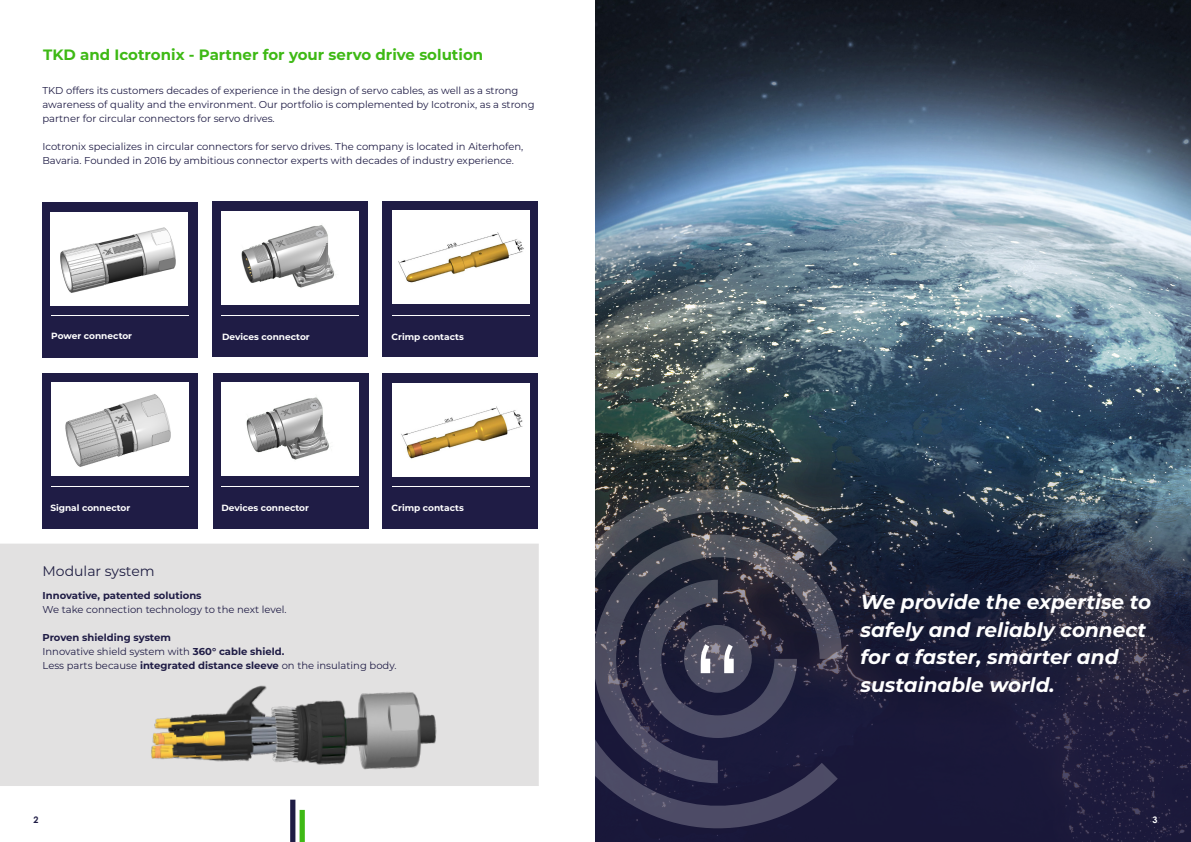
<style>
.page{position:relative;width:1191px;height:842px;background:#fff}
.page>*{position:absolute;margin:0;border:0;box-sizing:border-box;transform-origin:0 0}
.t1{font:italic 700 20px/27.6px "Montserrat";color:#fff}
.t2{font:700 15px "Montserrat";color:#3eb915}
.t3{font:14px "Montserrat";color:#201f43}
.t4{font:10px/14px "Montserrat";color:#1f1c45}
.t5{font:700 10px "Montserrat";color:#1f1c45}
.t6{font:700 9px "Montserrat";color:#fff}
.t7{font:700 9px "Century Gothic";color:#fff}
.t8{font:700 9px "Century Gothic";color:#1f1c45}
.s1{font-weight:700}
</style>
<div class="page">
<div style="left:290px;top:800px;width:5px;height:42px;background:#1f1c45"></div>
<div style="left:299px;top:810px;width:6px;height:32px;background:#3eb915"></div>
<div style="left:212px;top:201px;width:156px;height:156px;background:#1f1c45"></div>
<div style="left:381px;top:201px;width:156px;height:156px;background:#1f1c45"></div>
<div style="left:42px;top:202px;width:156px;height:156px;background:#1f1c45"></div>
<hr style="left:51px;top:315px;width:138px;height:1px;background:#fff">
<hr style="left:221px;top:315px;width:138px;height:1px;background:#fff">
<hr style="left:391px;top:315px;width:138px;height:1px;background:#fff">
<div style="left:50px;top:212px;width:138px;height:94px;background:#fff"></div>
<div style="left:221px;top:211px;width:138px;height:94px;background:#fff"></div>
<div style="left:391px;top:211px;width:138px;height:93px;background:#fff"></div>
<img style="left:241px;top:225px;width:94px;height:63px">
<img style="left:398px;top:232px;width:126px;height:51px">
<div style="left:42px;top:373px;width:156px;height:156px;background:#1f1c45"></div>
<hr style="left:51px;top:486px;width:138px;height:1px;background:#fff">
<div style="left:213px;top:373px;width:156px;height:156px;background:#1f1c45"></div>
<hr style="left:221px;top:486px;width:138px;height:1px;background:#fff">
<div style="left:382px;top:373px;width:156px;height:156px;background:#1f1c45"></div>
<hr style="left:391px;top:486px;width:138px;height:1px;background:#fff">
<div style="left:51px;top:382px;width:138px;height:93px;background:#fff"></div>
<div style="left:221px;top:382px;width:138px;height:94px;background:#fff"></div>
<div style="left:391px;top:383px;width:138px;height:93px;background:#fff"></div>
<img style="left:246px;top:397px;width:83px;height:63px">
<img style="left:401px;top:406px;width:122px;height:53px">
<img style="left:595px;top:0;width:596px;height:200px">
<img style="left:595px;top:200px;width:596px;height:642px">
<svg style="left:837px;top:534px;width:5px;height:249px"></svg>
<svg style="left:595px;top:488px;width:242px;height:341px;background:#36374b"></svg>
<svg style="left:638px;top:580px;width:159px;height:158px;background:#38374d"></svg>
<div style="left:0;top:544px;width:538px;height:241px;background:#e2e1e1"></div>
<img style="left:139px;top:685px;width:310px;height:101px">
<img style="left:60px;top:227px;width:116px;height:66px">
<img style="left:65px;top:394px;width:106px;height:73px">
<h2 class="t2" style="left:43px;top:44px;width:441px">TKD and Icotronix - Partner for your servo drive solution</h2>
<p class="t4" style="left:42px;top:83px;width:493px">TKD offers its customers decades of experience in the design of servo cables, as well as a strong awareness of quality and the environment. Our portfolio is complemented by Icotronix, as a strong partner for circular connectors for servo drives.</p>
<p class="t4" style="left:42px;top:139px;width:482px">Icotronix specializes in circular connectors for servo drives. The company is located in Aiterhofen,<br>Bavaria. Founded in 2016 by ambitious connector experts with decades of industry experience.</p>
<p class="t6" style="left:51px;top:330px;width:82px">Power connector</p>
<p class="t6" style="left:222px;top:330px;width:89px">Devices connector</p>
<p class="t6" style="left:391px;top:330px;width:74px">Crimp contacts</p>
<p class="t6" style="left:50px;top:501px;width:82px">Signal connector</p>
<p class="t6" style="left:221px;top:501px;width:89px">Devices connector</p>
<p class="t6" style="left:391px;top:501px;width:74px">Crimp contacts</p>
<h3 class="t3" style="left:43px;top:561px;width:114px">Modular system</h3>
<p class="t5" style="left:43px;top:589px;width:160px">Innovative, patented solutions</p>
<p class="t4" style="left:43px;top:602px;width:246px">We take connection technology to the next level.</p>
<p class="t4" style="left:43px;top:630px;width:355px"><span class="s1">Proven shielding system<br></span>Innovative shield system with <span class="s1">360° cable shield.<br></span>Less parts because <span class="s1">integrated distance sleeve</span> on the insulating body.</p>
<h1 class="t1" style="left:860px;top:587px;width:292px">We provide the expertise to safely and reliably connect for a faster, smarter and sustainable world.</h1>
<p class="t8" style="left:33px;top:813px;width:7px">2</p>
<p class="t7" style="left:1152px;top:811px;width:7px">7</p>
<p class="t7" style="left:1152px;top:813px;width:7px">3</p>
</div>
